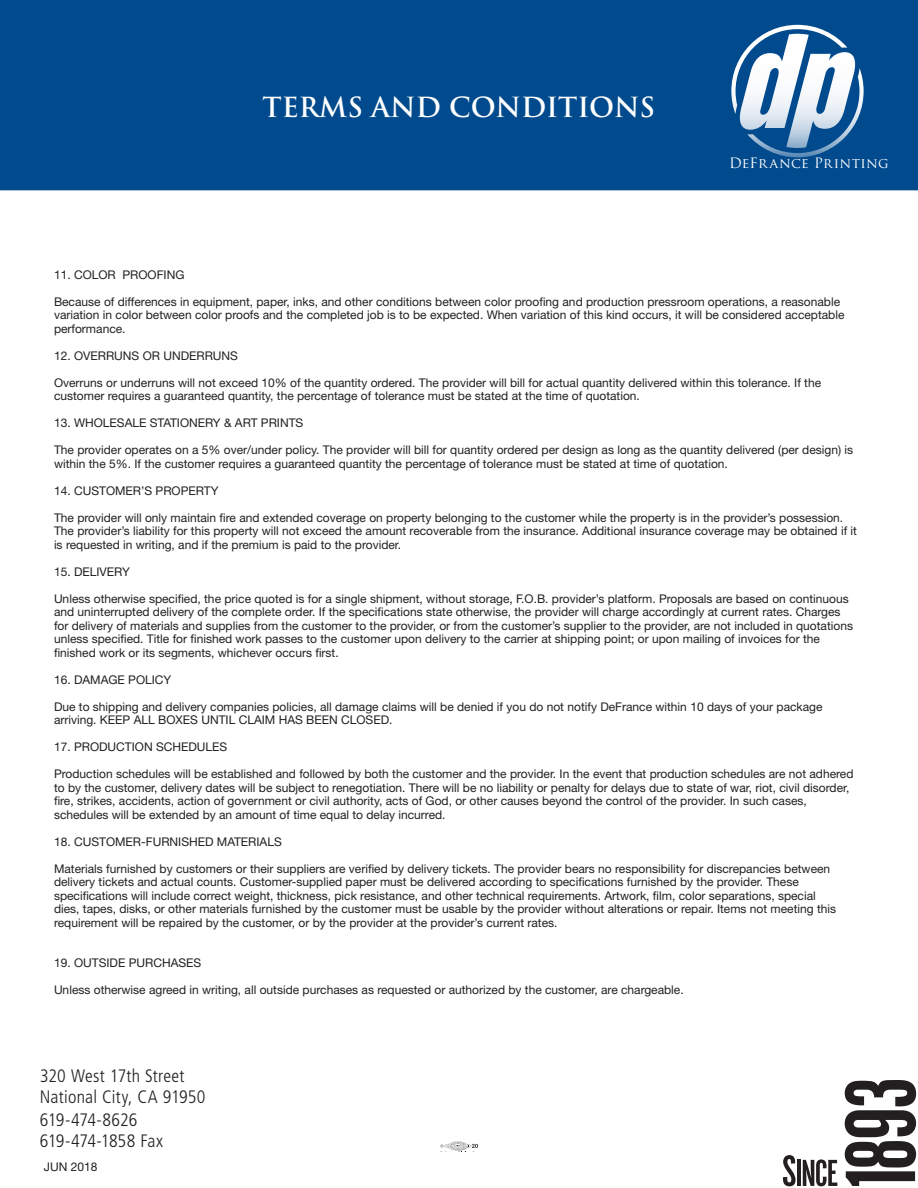
<style>
.page{position:relative;width:918px;height:1188px;background:#fff}
.page>*{position:absolute;margin:0;border:0;box-sizing:border-box;transform-origin:0 0}
.t1{font:700 27px "Trajan Pro";color:#fff}
.t2{font:300 condensed 18px/21px "Frutiger";letter-spacing:.005em;color:#231f20}
.t3{font:300 condensed 18px/21px "Frutiger";letter-spacing:-.015em;color:#231f20}
.t4{font:13.95px "Trajan Pro";letter-spacing:.02em;color:#fff}
.t5{font:12px/13.5px "Helvetica Neue LT Std";color:#231f20}
</style>
<div class="page">
<svg style="left:440px;top:1141px;width:38px;height:10px"></svg>
<svg style="left:845px;top:1080px;width:71px;height:106px"></svg>
<svg style="left:783px;top:1155px;width:13px;height:31px"></svg>
<hr style="left:797px;top:1160px;width:4px;height:26px;background:#231f20">
<svg style="left:803px;top:1159px;width:34px;height:27px"></svg>
<div style="left:0;top:0;width:918px;height:189px;background:#004a8d"></div>
<svg style="left:731px;top:25px;width:133px;height:133px"></svg>
<h1 class="t1" style="left:263px;top:91px;width:394px">TERMS AND CONDITIONS</h1>
<p class="t4" style="left:729px;top:154px;width:161px">DeFrance Printing</p>
<p class="t5" style="left:54px;top:267px;width:132px">11. COLOR PROOFING</p>
<p class="t5" style="left:54px;top:294px;width:792px">Because of differences in equipment, paper, inks, and other conditions between color proofing and production pressroom operations, a reasonable variation in color between color proofs and the completed job is to be expected. When variation of this kind occurs, it will be considered acceptable performance.</p>
<p class="t5" style="left:54px;top:348px;width:186px">12. OVERRUNS OR UNDERRUNS</p>
<p class="t5" style="left:54px;top:375px;width:769px">Overruns or underruns will not exceed 10% of the quantity ordered. The provider will bill for actual quantity delivered within this tolerance. If the customer requires a guaranteed quantity, the percentage of tolerance must be stated at the time of quotation.</p>
<p class="t5" style="left:54px;top:416px;width:251px">13. WHOLESALE STATIONERY &amp; ART PRINTS</p>
<p class="t5" style="left:54px;top:443px;width:801px">The provider operates on a 5% over/under policy. The provider will bill for quantity ordered per design as long as the quantity delivered (per design) is within the 5%. If the customer requires a guaranteed quantity the percentage of tolerance must be stated at time of quotation.</p>
<p class="t5" style="left:54px;top:483px;width:166px">14. CUSTOMER’S PROPERTY</p>
<p class="t5" style="left:54px;top:510px;width:805px">The provider will only maintain fire and extended coverage on property belonging to the customer while the property is in the provider’s possession.<br>The provider’s liability for this property will not exceed the amount recoverable from the insurance. Additional insurance coverage may be obtained if it is requested in writing, and if the premium is paid to the provider.</p>
<p class="t5" style="left:54px;top:564px;width:77px">15. DELIVERY</p>
<p class="t5" style="left:54px;top:591px;width:801px">Unless otherwise specified, the price quoted is for a single shipment, without storage, F.O.B. provider’s platform. Proposals are based on continuous and uninterrupted delivery of the complete order. If the specifications state otherwise, the provider will charge accordingly at current rates. Charges for delivery of materials and supplies from the customer to the provider, or from the customer’s supplier to the provider, are not included in quotations unless specified. Title for finished work passes to the customer upon delivery to the carrier at shipping point; or upon mailing of invoices for the finished work or its segments, whichever occurs first.</p>
<p class="t5" style="left:54px;top:672px;width:119px">16. DAMAGE POLICY</p>
<p class="t5" style="left:54px;top:699px;width:770px">Due to shipping and delivery companies policies, all damage claims will be denied if you do not notify DeFrance within 10 days of your package arriving. KEEP ALL BOXES UNTIL CLAIM HAS BEEN CLOSED.</p>
<p class="t5" style="left:54px;top:740px;width:175px">17. PRODUCTION SCHEDULES</p>
<p class="t5" style="left:54px;top:767px;width:801px">Production schedules will be established and followed by both the customer and the provider. In the event that production schedules are not adhered to by the customer, delivery dates will be subject to renegotiation. There will be no liability or penalty for delays due to state of war, riot, civil disorder, fire, strikes, accidents, action of government or civil authority, acts of God, or other causes beyond the control of the provider. In such cases, schedules will be extended by an amount of time equal to delay incurred.</p>
<p class="t5" style="left:54px;top:834px;width:229px">18. CUSTOMER-FURNISHED MATERIALS</p>
<p class="t5" style="left:54px;top:861px;width:784px">Materials furnished by customers or their suppliers are verified by delivery tickets. The provider bears no responsibility for discrepancies between delivery tickets and actual counts. Customer-supplied paper must be delivered according to specifications furnished by the provider. These specifications will include correct weight, thickness, pick resistance, and other technical requirements. Artwork, film, color separations, special dies, tapes, disks, or other materials furnished by the customer must be usable by the provider without alterations or repair. Items not meeting this requirement will be repaired by the customer, or by the provider at the provider’s current rates.</p>
<p class="t5" style="left:54px;top:956px;width:149px">19. OUTSIDE PURCHASES</p>
<p class="t5" style="left:54px;top:983px;width:631px">Unless otherwise agreed in writing, all outside purchases as requested or authorized by the customer, are chargeable.</p>
<h2 class="t2" style="left:40px;top:1065px;width:167px">320 West 17th Street<br>National City, CA 91950</h2>
<h2 class="t3" style="left:40px;top:1109px;width:125px">619-474-8626<br>619-474-1858 Fax</h2>
<p class="t5" style="left:44px;top:1160px;width:55px">JUN 2018</p>
</div>
